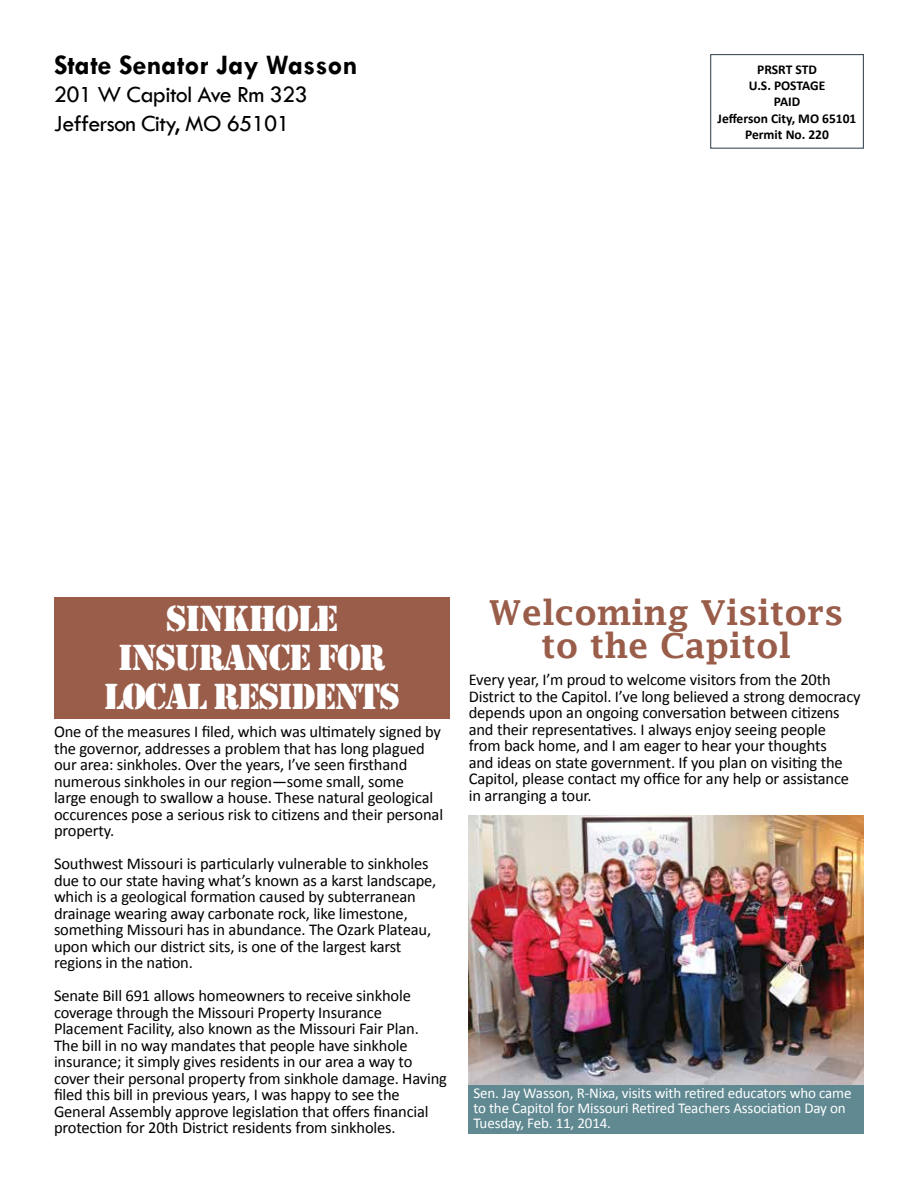
<style>
.page{position:relative;width:918px;height:1188px;background:#fff}
.page>*{position:absolute;margin:0;border:0;box-sizing:border-box;transform-origin:0 0}
.t1{font:37.5px/39px "Stencil";letter-spacing:-.04em;color:#fff;text-align:center}
.t2{font:600 34.5px/33px "Lucida Fax";color:#995d4a;text-align:center}
.t3{font:700 28.5px "Tw Cen";color:#000}
.t4{font:24px/28.8px "Tw Cen";letter-spacing:-.03em;color:#000}
.t5{font:16.5px/16.5px "Calibri";letter-spacing:-.01em;color:#000}
.t6{font:15px/15px "Calibri";letter-spacing:-.01em;color:#fff}
.t7{font:700 13.5px/16.2px "Calibri";color:#000;text-align:center}
</style>
<div class="page">
<div style="left:54px;top:598px;width:396px;height:121px;background:#995d4a"></div>
<img style="left:468px;top:816px;width:396px;height:268px">
<div style="left:468px;top:1085px;width:396px;height:49px;background:#608992"></div>
<div style="left:710px;top:54px;width:154px;height:95px;border:1px solid #455560"></div>
<h3 class="t3" style="left:54px;top:48px;width:305px">State Senator Jay Wasson</h3>
<h3 class="t4" style="left:54px;top:80px;width:255px">201 W Capitol Ave Rm 323<br>Jefferson City, MO 65101</h3>
<p class="t7" style="left:718px;top:61px;width:140px">PRSRT STD<br>U.S. POSTAGE<br>PAID<br>Jefferson City, MO 65101<br>Permit No. 220</p>
<h1 class="t1" style="left:104px;top:599px;width:295px">SINKHOLE<br>INSURANCE FOR<br>LOCAL RESIDENTS</h1>
<p class="t5" style="left:54px;top:724px;width:391px">One of the measures I filed, which was ultimately signed by the governor, addresses a problem that has long plagued our area: sinkholes. Over the years, I’ve seen firsthand numerous sinkholes in our region—some small, some<br>large enough to swallow a house. These natural geological occurences pose a serious risk to citizens and their personal property.</p>
<p class="t5" style="left:54px;top:856px;width:384px">Southwest Missouri is particularly vulnerable to sinkholes due to our state having what’s known as a karst landscape, which is a geological formation caused by subterranean drainage wearing away carbonate rock, like limestone, something Missouri has in abundance. The Ozark Plateau, upon which our district sits, is one of the largest karst regions in the nation.</p>
<p class="t5" style="left:54px;top:988px;width:395px">Senate Bill 691 allows homeowners to receive sinkhole coverage through the Missouri Property Insurance Placement Facility, also known as the Missouri Fair Plan.<br>The bill in no way mandates that people have sinkhole insurance; it simply gives residents in our area a way to cover their personal property from sinkhole damage. Having filed this bill in previous years, I was happy to see the General Assembly approve legislation that offers financial protection for 20th District residents from sinkholes.</p>
<h2 class="t2" style="left:489px;top:596px;width:356px">Welcoming Visitors to the Capitol</h2>
<p class="t5" style="left:469px;top:672px;width:393px">Every year, I’m proud to welcome visitors from the 20th District to the Capitol. I’ve long believed a strong democracy depends upon an ongoing conversation between citizens and their representatives. I always enjoy seeing people from back home, and I am eager to hear your thoughts<br>and ideas on state government. If you plan on visiting the Capitol, please contact my office for any help or assistance in arranging a tour.</p>
<p class="t6" style="left:473px;top:1086px;width:380px">Sen. Jay Wasson, R-Nixa, visits with retired educators who came to the Capitol for Missouri Retired Teachers Association Day on<br>Tuesday, Feb. 11, 2014.</p>
</div>
